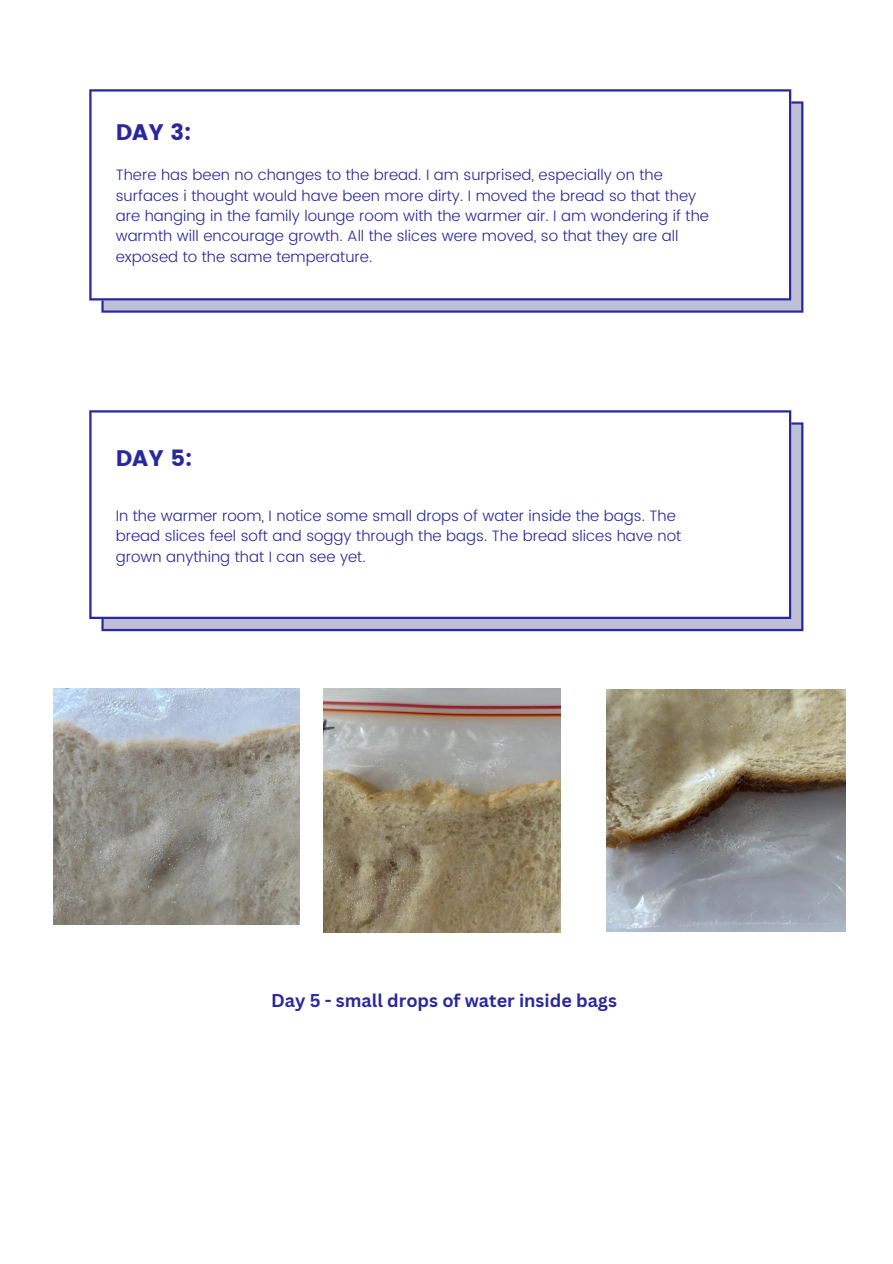
<style>
.page{position:relative;width:893px;height:1264px;background:#fff}
.page>*{position:absolute;margin:0;border:0;box-sizing:border-box;transform-origin:0 0}
.t1{font:22.5px "Poppins";color:#2a289d}
.t2{font:700 18px "Canva Sans";color:#2a289d}
.t3{font:300 15.15px/20.4px "Poppins";color:#2a289d}
</style>
<div class="page">
<svg style="left:101px;top:101px;width:702px;height:211px;background:#a6a5ce"></svg>
<svg style="left:89px;top:89px;width:702px;height:211px"></svg>
<svg style="left:101px;top:422px;width:702px;height:209px;background:#a4a4cd"></svg>
<svg style="left:89px;top:410px;width:702px;height:209px"></svg>
<img style="left:606px;top:690px;width:239px;height:241px">
<img style="left:323px;top:688px;width:238px;height:244px">
<img style="left:53px;top:688px;width:246px;height:236px">
<p class="t1" style="left:116px;top:119px;width:77px">DAY 3:</p>
<p class="t3" style="left:116px;top:165px;width:595px">There has been no changes to the bread. I am surprised, especially on the surfaces i thought would have been more dirty. I moved the bread so that they are hanging in the family lounge room with the warmer air. I am wondering if the warmth will encourage growth. All the slices were moved, so that they are all exposed to the same temperature.</p>
<p class="t1" style="left:116px;top:445px;width:78px">DAY 5:</p>
<p class="t3" style="left:116px;top:505px;width:567px">In the warmer room, I notice some small drops of water inside the bags. The bread slices feel soft and soggy through the bags. The bread slices have not grown anything that I can see yet.</p>
<p class="t2" style="left:271px;top:988px;width:347px">Day 5 - small drops of water inside bags</p>
</div>
